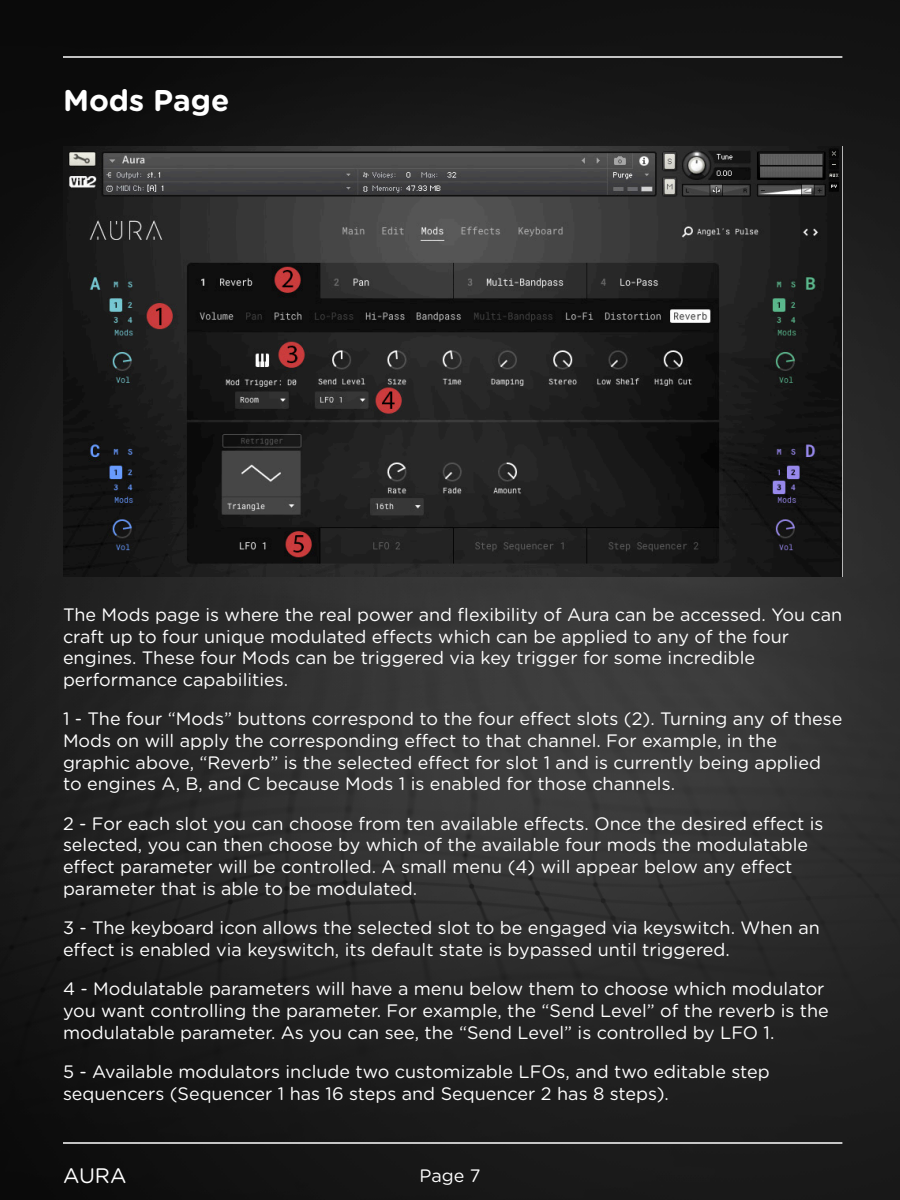
<style>
.page{position:relative;width:900px;height:1200px;background:#fff}
.page>*{position:absolute;margin:0;border:0;box-sizing:border-box;transform-origin:0 0}
.t1{font:700 30px "Gotham Rounded";color:#fff}
.t2{font:21px "Gotham Rounded";color:#fff}
.call_out_text{font:18px/21.6px "Gotham Rounded";color:#fff}
</style>
<div class="page">
<img style="left:0;top:0;width:900px;height:1200px">
<hr style="left:63px;top:1142px;width:779px;height:2px;background:#fff">
<hr style="left:63px;top:56px;width:779px;height:2px;background:#fff">
<img style="left:63px;top:146px;width:779px;height:431px">
<p class="t1" style="left:63px;top:78px;width:168px">Mods Page</p>
<p class="call_out_text" style="left:63px;top:603px;width:781px">The Mods page is where the real power and flexibility of Aura can be accessed. You can craft up to four unique modulated effects which can be applied to any of the four engines. These four Mods can be triggered via key trigger for some incredible performance capabilities.</p>
<p class="call_out_text" style="left:63px;top:707px;width:781px">1 - The four “Mods” buttons correspond to the four effect slots (2). Turning any of these Mods on will apply the corresponding effect to that channel. For example, in the graphic above, “Reverb” is the selected effect for slot 1 and is currently being applied to engines A, B, and C because Mods 1 is enabled for those channels.</p>
<p class="call_out_text" style="left:63px;top:812px;width:762px">2 - For each slot you can choose from ten available effects. Once the desired effect is selected, you can then choose by which of the available four mods the modulatable effect parameter will be controlled. A small menu (4) will appear below any effect parameter that is able to be modulated.</p>
<p class="call_out_text" style="left:63px;top:916px;width:758px">3 - The keyboard icon allows the selected slot to be engaged via keyswitch. When an effect is enabled via keyswitch, its default state is bypassed until triggered.</p>
<p class="call_out_text" style="left:63px;top:977px;width:767px">4 - Modulatable parameters will have a menu below them to choose which modulator you want controlling the parameter. For example, the “Send Level” of the reverb is the modulatable parameter. As you can see, the “Send Level” is controlled by LFO 1.</p>
<p class="call_out_text" style="left:63px;top:1060px;width:708px">5 - Available modulators include two customizable LFOs, and two editable step sequencers (Sequencer 1 has 16 steps and Sequencer 2 has 8 steps).</p>
<p class="t2" style="left:63px;top:1161px;width:65px">AURA</p>
<p class="call_out_text" style="left:419px;top:1164px;width:63px">Page 7</p>
</div>
